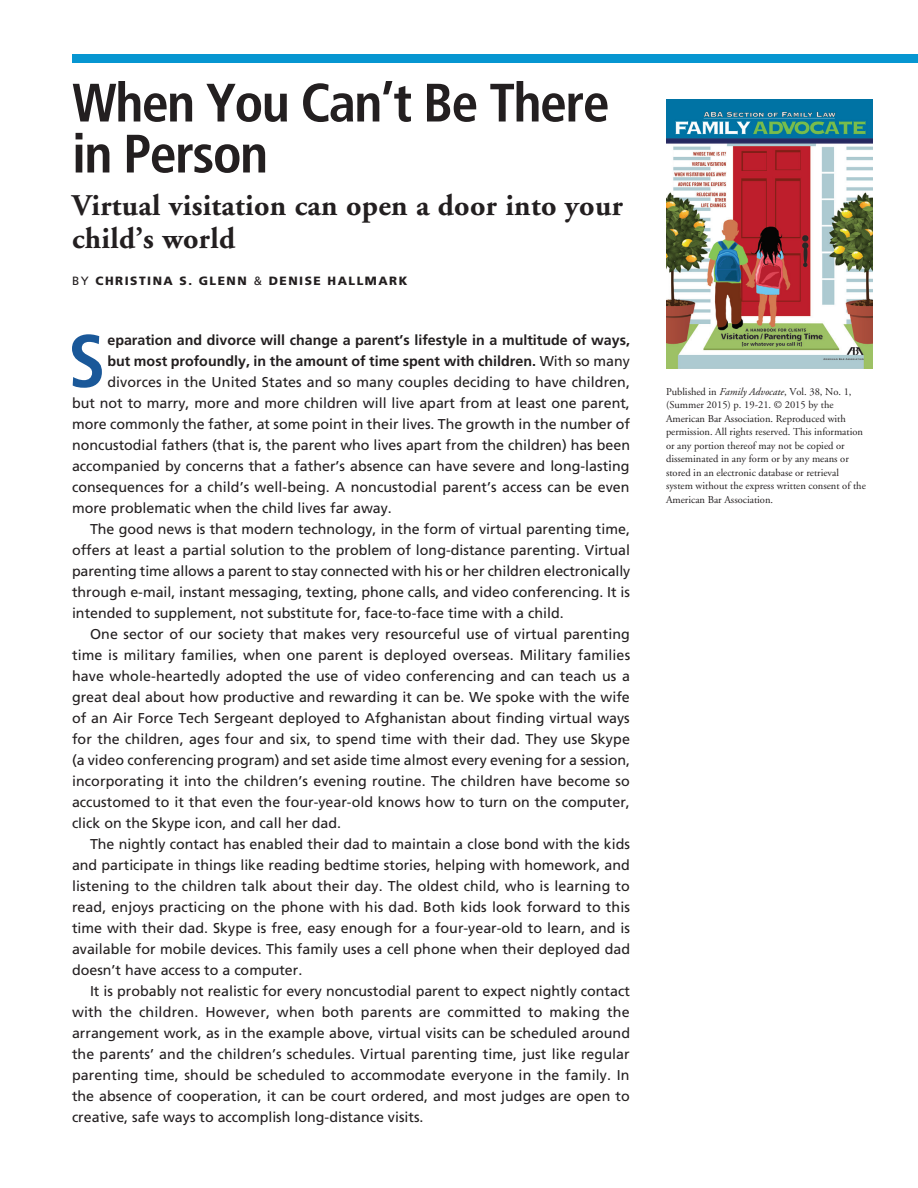
<style>
.page{position:relative;width:918px;height:1188px;background:#fff}
.page>*{position:absolute;margin:0;border:0;box-sizing:border-box;transform-origin:0 0}
.BodyCopy{font:700 condensed 74.4px "Frutiger LT";color:#1a5899}
.Heading{font:700 condensed 54px/51px "Frutiger LT";letter-spacing:-.03em;color:#231f20}
.large_subhead{font:700 30px/33px "Adobe Garamond";letter-spacing:.01em;color:#231f20}
.BodyCopy-2{font:14.25px/21px "Frutiger LT";color:#231f20;text-align:justify}
.BodyCopy-3{font:700 14.25px "Frutiger LT";color:#231f20}
.byline{font:900 12px "Frutiger LT";letter-spacing:.125em;color:#231f20}
.t1{font:10.5px/13.5px "Adobe Garamond";color:#231f20}
.s1{font-weight:400}
.s2{font-style:italic}
</style>
<div class="page">
<img style="left:666px;top:99px;width:206px;height:270px">
<div style="left:72px;top:54px;width:846px;height:9px;background:#0696d1"></div>
<p class="Heading" style="left:72px;top:77px;width:539px">When You Can’t Be There in Person</p>
<p class="large_subhead" style="left:72px;top:188px;width:552px">Virtual visitation can open a door into your child’s world</p>
<p class="byline" style="left:72px;top:274px;width:337px"><span class="s1">BY</span> CHRISTINA S. GLENN <span class="s1">&amp;</span> DENISE HALLMARK</p>
<p class="BodyCopy" style="left:68px;top:317px;width:39px">S</p>
<p class="BodyCopy-3" style="left:107px;top:332px;width:524px">eparation and divorce will change a parent’s lifestyle in a multitude of ways,</p>
<p class="BodyCopy-3" style="left:107px;top:353px;width:524px">but most profoundly, in the amount of time spent with children. <span class="s1">With so many</span></p>
<p class="BodyCopy-2" style="left:107px;top:372px;width:524px">divorces in the United States and so many couples deciding to have children,</p>
<p class="BodyCopy-2" style="left:72px;top:393px;width:559px">but not to marry, more and more children will live apart from at least one parent,</p>
<p class="BodyCopy-2" style="left:72px;top:414px;width:560px">more commonly the father, at some point in their lives. The growth in the number of</p>
<p class="BodyCopy-2" style="left:72px;top:435px;width:560px">noncustodial fathers (that is, the parent who lives apart from the children) has been</p>
<p class="BodyCopy-2" style="left:72px;top:456px;width:559px">accompanied by concerns that a father’s absence can have severe and long-lasting</p>
<p class="BodyCopy-2" style="left:72px;top:477px;width:559px">consequences for a child’s well-being. A noncustodial parent’s access can be even</p>
<p class="BodyCopy-2" style="left:72px;top:498px;width:321px">more problematic when the child lives far away.</p>
<p class="BodyCopy-2" style="left:72px;top:519px;width:560px;text-indent:18px">The good news is that modern technology, in the form of virtual parenting time, offers at least a partial solution to the problem of long-distance parenting. Virtual parenting time allows a parent to stay connected with his or her children electronically through e-mail, instant messaging, texting, phone calls, and video conferencing. It is intended to supplement, not substitute for, face-to-face time with a child.</p>
<p class="BodyCopy-2" style="left:72px;top:624px;width:560px;text-indent:18px">One sector of our society that makes very resourceful use of virtual parenting time is military families, when one parent is deployed overseas. Military families have whole-heartedly adopted the use of video conferencing and can teach us a great deal about how productive and rewarding it can be. We spoke with the wife of an Air Force Tech Sergeant deployed to Afghanistan about finding virtual ways for the children, ages four and six, to spend time with their dad. They use Skype (a video conferencing program) and set aside time almost every evening for a session, incorporating it into the children’s evening routine. The children have become so accustomed to it that even the four-year-old knows how to turn on the computer, click on the Skype icon, and call her dad.</p>
<p class="BodyCopy-2" style="left:72px;top:834px;width:560px;text-indent:18px">The nightly contact has enabled their dad to maintain a close bond with the kids and participate in things like reading bedtime stories, helping with homework, and listening to the children talk about their day. The oldest child, who is learning to read, enjoys practicing on the phone with his dad. Both kids look forward to this time with their dad. Skype is free, easy enough for a four-year-old to learn, and is available for mobile devices. This family uses a cell phone when their deployed dad doesn’t have access to a computer.</p>
<p class="BodyCopy-2" style="left:72px;top:981px;width:560px;text-indent:18px">It is probably not realistic for every noncustodial parent to expect nightly contact with the children. However, when both parents are committed to making the arrangement work, as in the example above, virtual visits can be scheduled around the parents’ and the children’s schedules. Virtual parenting time, just like regular parenting time, should be scheduled to accommodate everyone in the family. In the absence of cooperation, it can be court ordered, and most judges are open to creative, safe ways to accomplish long-distance visits.</p>
<p class="t1" style="left:666px;top:385px;width:201px">Published in <span class="s2">Family Advocate</span>, Vol. 38, No. 1, (Summer 2015) p. 19-21. © 2015 by the American Bar Association. Reproduced with permission. All rights reserved. This information or any portion thereof may not be copied or disseminated in any form or by any means or stored in an electronic database or retrieval system without the express written consent of the American Bar Association.</p>
</div>
